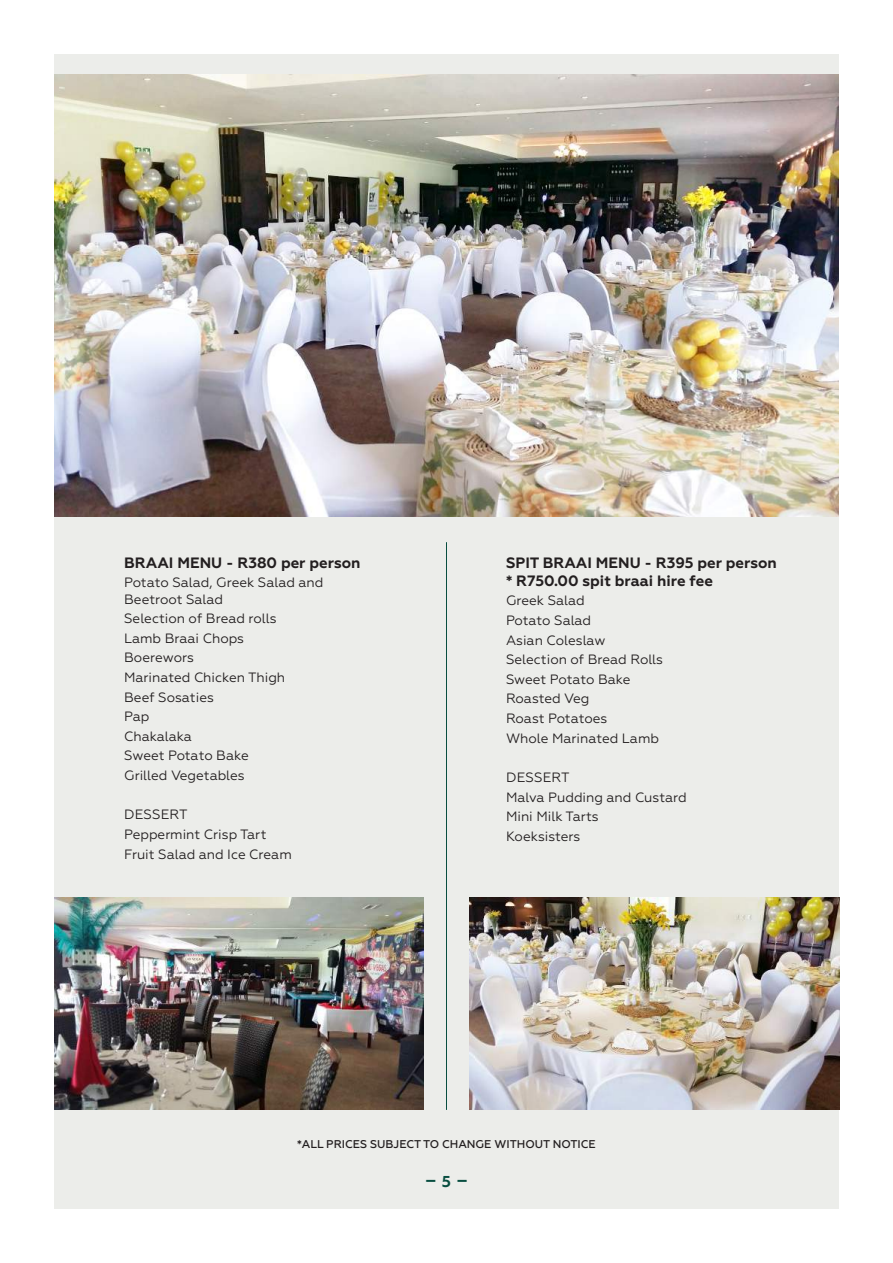
<style>
.page{position:relative;width:893px;height:1263px;background:#fff}
.page>*{position:absolute;margin:0;border:0;box-sizing:border-box;transform-origin:0 0}
.t1{font:700 15.75px "Geometria";color:#084e40}
.t2{font:700 15px/18px "Geometria";color:#231f20}
.t3{font:13.5px/19.6px "Geometria";color:#231f20}
.t4{font:500 11.25px "Geometria";color:#231f20}
</style>
<div class="page">
<div style="left:54px;top:54px;width:785px;height:1155px;background:#ecedea"></div>
<hr style="left:446px;top:542px;width:1px;height:568px;background:#084e40">
<img style="left:54px;top:74px;width:785px;height:443px">
<img style="left:54px;top:897px;width:370px;height:213px">
<img style="left:470px;top:897px;width:370px;height:213px">
<p class="t2" style="left:124px;top:554px;width:238px">BRAAI MENU - R380 per person</p>
<p class="t3" style="left:124px;top:575px;width:201px;line-height:16.2px">Potato Salad, Greek Salad and<br>Beetroot Salad</p>
<p class="t3" style="left:124px;top:609px;width:162px">Selection of Bread rolls<br>Lamb Braai Chops<br>Boerewors<br>Marinated Chicken Thigh<br>Beef Sosaties<br>Pap<br>Chakalaka<br>Sweet Potato Bake<br>Grilled Vegetables</p>
<p class="t3" style="left:124px;top:805px;width:169px">DESSERT<br>Peppermint Crisp Tart<br>Fruit Salad and Ice Cream</p>
<p class="t2" style="left:506px;top:554px;width:272px">SPIT BRAAI MENU - R395 per person * R750.00 spit braai hire fee</p>
<p class="t3" style="left:506px;top:591px;width:159px">Greek Salad<br>Potato Salad<br>Asian Coleslaw<br>Selection of Bread Rolls<br>Sweet Potato Bake<br>Roasted Veg<br>Roast Potatoes<br>Whole Marinated Lamb</p>
<p class="t3" style="left:506px;top:767px;width:182px">DESSERT<br>Malva Pudding and Custard<br>Mini Milk Tarts<br>Koeksisters</p>
<p class="t4" style="left:297px;top:1138px;width:300px">*ALL PRICES SUBJECT TO CHANGE WITHOUT NOTICE</p>
<p class="t1" style="left:425px;top:1172px;width:45px">– 5 –</p>
</div>
